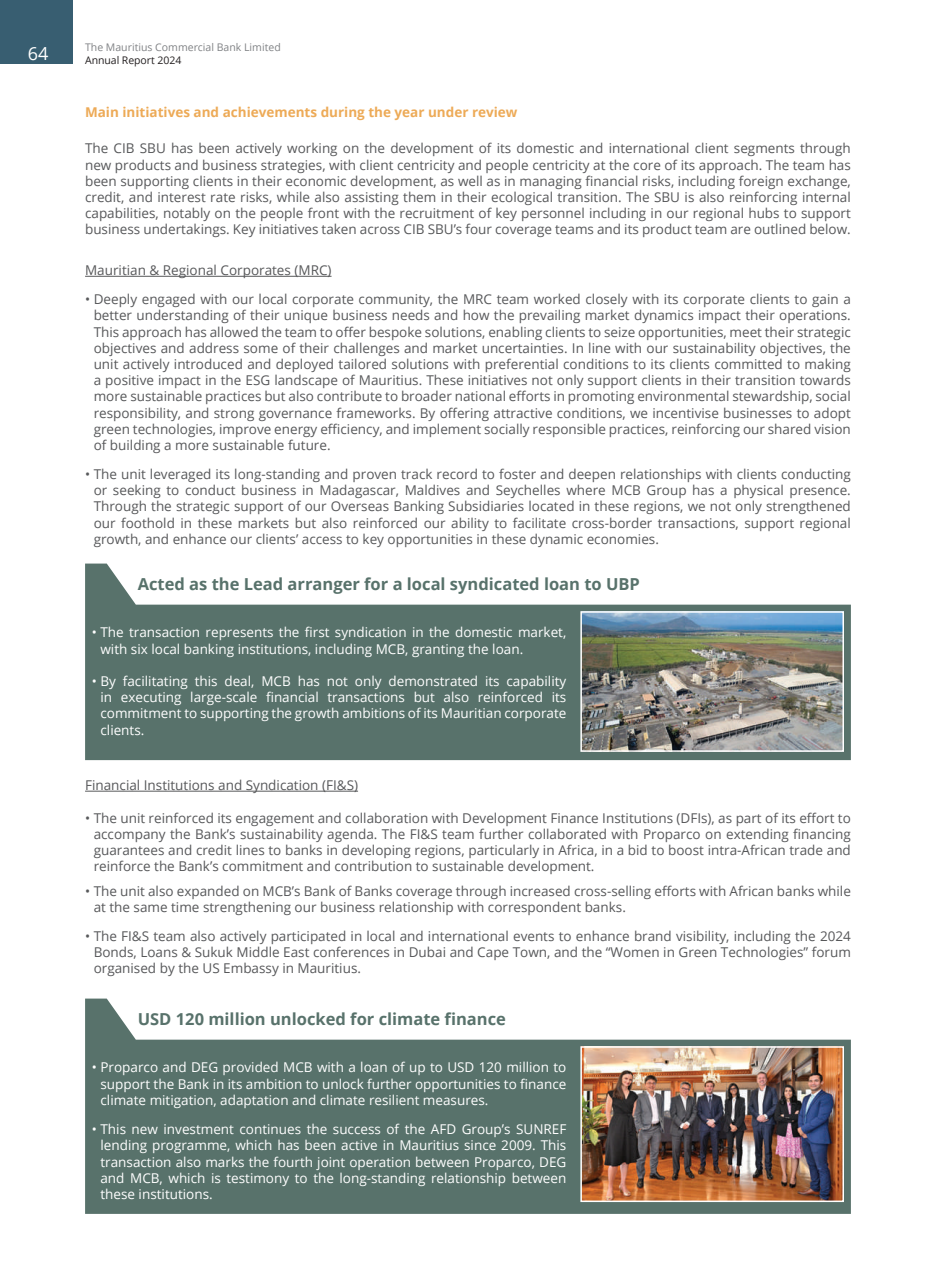
<style>
.page{position:relative;width:936px;height:1276px;background:#fff}
.page>*{position:absolute;margin:0;border:0;box-sizing:border-box;transform-origin:0 0}
.t1{font:18px "Open Sans";color:#fff}
.t2{font:700 16.5px "Open Sans";color:#58726b}
.t3{font:13.5px/16.2px "Open Sans";color:#57585a;text-align:justify}
.t4{font:13.5px/16.2px "Open Sans";color:#fff;text-align:justify}
.t5{font:700 13.5px "Open Sans";color:#edaa57}
.t6{font:10.5px "Open Sans";color:#808285}
.t7{font:10.5px "Open Sans";letter-spacing:-.005em;color:#231f20}
</style>
<div class="page">
<div style="left:0;top:0;width:72px;height:64px;background:#385e71"></div>
<hr style="left:85px;top:276px;width:246px;height:1px;background:#57585a">
<hr style="left:85px;top:791px;width:273px;height:1px;background:#57585a">
<svg style="left:85px;top:563px;width:765px;height:197px;fill:#58726b"></svg>
<svg style="left:85px;top:998px;width:765px;height:216px;fill:#58726b"></svg>
<img style="left:583px;top:614px;width:257px;height:135px">
<div style="left:580px;top:611px;width:263px;height:141px;border:2px solid #fff"></div>
<img style="left:583px;top:1049px;width:257px;height:150px">
<div style="left:580px;top:1046px;width:263px;height:156px;border:2px solid #fff"></div>
<h1 class="t1" style="left:28px;top:41px;width:22px">64</h1>
<p class="t6" style="left:85px;top:40px;width:197px">The Mauritius Commercial Bank Limited</p>
<p class="t7" style="left:85px;top:53px;width:98px">Annual Report 2024</p>
<p class="t5" style="left:85px;top:102px;width:434px">Main initiatives and achievements during the year under review</p>
<p class="t3" style="left:85px;top:140px;width:767px">The CIB SBU has been actively working on the development of its domestic and international client segments through new products and business strategies, with client centricity and people centricity at the core of its approach. The team has been supporting clients in their economic development, as well as in managing financial risks, including foreign exchange, credit, and interest rate risks, while also assisting them in their ecological transition. The SBU is also reinforcing internal capabilities, notably on the people front with the recruitment of key personnel including in our regional hubs to support business undertakings. Key initiatives taken across CIB SBU’s four coverage teams and its product team are outlined below.</p>
<p class="t3" style="left:85px;top:262px;width:248px">Mauritian &amp; Regional Corporates (MRC)</p>
<p class="t3" style="left:94px;top:291px;width:758px;text-indent:-9px">• Deeply engaged with our local corporate community, the MRC team worked closely with its corporate clients to gain a better understanding of their unique business needs and how the prevailing market dynamics impact their operations.<br>This approach has allowed the team to offer bespoke solutions, enabling clients to seize opportunities, meet their strategic objectives and address some of their challenges and market uncertainties. In line with our sustainability objectives, the unit actively introduced and deployed tailored solutions with preferential conditions to its clients committed to making a positive impact in the ESG landscape of Mauritius. These initiatives not only support clients in their transition towards more sustainable practices but also contribute to broader national efforts in promoting environmental stewardship, social responsibility, and strong governance frameworks. By offering attractive conditions, we incentivise businesses to adopt green technologies, improve energy efficiency, and implement socially responsible practices, reinforcing our shared vision of building a more sustainable future.</p>
<p class="t3" style="left:94px;top:466px;width:758px;text-indent:-9px">• The unit leveraged its long-standing and proven track record to foster and deepen relationships with clients conducting or seeking to conduct business in Madagascar, Maldives and Seychelles where MCB Group has a physical presence.<br>Through the strategic support of our Overseas Banking Subsidiaries located in these regions, we not only strengthened our foothold in these markets but also reinforced our ability to facilitate cross-border transactions, support regional growth, and enhance our clients’ access to key opportunities in these dynamic economies.</p>
<p class="t2" style="left:138px;top:572px;width:503px">Acted as the Lead arranger for a local syndicated loan to UBP</p>
<p class="t4" style="left:100px;top:624px;width:467px;text-indent:-9px">• The transaction represents the first syndication in the domestic market, with six local banking institutions, including MCB, granting the loan.</p>
<p class="t4" style="left:100px;top:672px;width:467px;text-indent:-9px">• By facilitating this deal, MCB has not only demonstrated its capability in executing large-scale financial transactions but also reinforced its commitment to supporting the growth ambitions of its Mauritian corporate clients.</p>
<p class="t3" style="left:85px;top:777px;width:274px">Financial Institutions and Syndication (FI&amp;S)</p>
<p class="t3" style="left:94px;top:809px;width:758px;text-indent:-9px">• The unit reinforced its engagement and collaboration with Development Finance Institutions (DFIs), as part of its effort to accompany the Bank’s sustainability agenda. The FI&amp;S team further collaborated with Proparco on extending financing guarantees and credit lines to banks in developing regions, particularly in Africa, in a bid to boost intra-African trade and reinforce the Bank’s commitment and contribution to sustainable development.</p>
<p class="t3" style="left:94px;top:882px;width:758px;text-indent:-9px">• The unit also expanded on MCB’s Bank of Banks coverage through increased cross-selling efforts with African banks while at the same time strengthening our business relationship with correspondent banks.</p>
<p class="t3" style="left:94px;top:927px;width:758px;text-indent:-9px">• The FI&amp;S team also actively participated in local and international events to enhance brand visibility, including the 2024<br>Bonds, Loans &amp; Sukuk Middle East conferences in Dubai and Cape Town, and the “Women in Green Technologies” forum organised by the US Embassy in Mauritius.</p>
<p class="t2" style="left:138px;top:1007px;width:370px">USD 120 million unlocked for climate finance</p>
<p class="t4" style="left:100px;top:1059px;width:467px;text-indent:-9px">• Proparco and DEG provided MCB with a loan of up to USD 120 million to support the Bank in its ambition to unlock further opportunities to finance climate mitigation, adaptation and climate resilient measures.</p>
<p class="t4" style="left:100px;top:1121px;width:467px;text-indent:-9px">• This new investment continues the success of the AFD Group’s SUNREF lending programme, which has been active in Mauritius since 2009. This transaction also marks the fourth joint operation between Proparco, DEG and MCB, which is testimony to the long-standing relationship between these institutions.</p>
</div>
